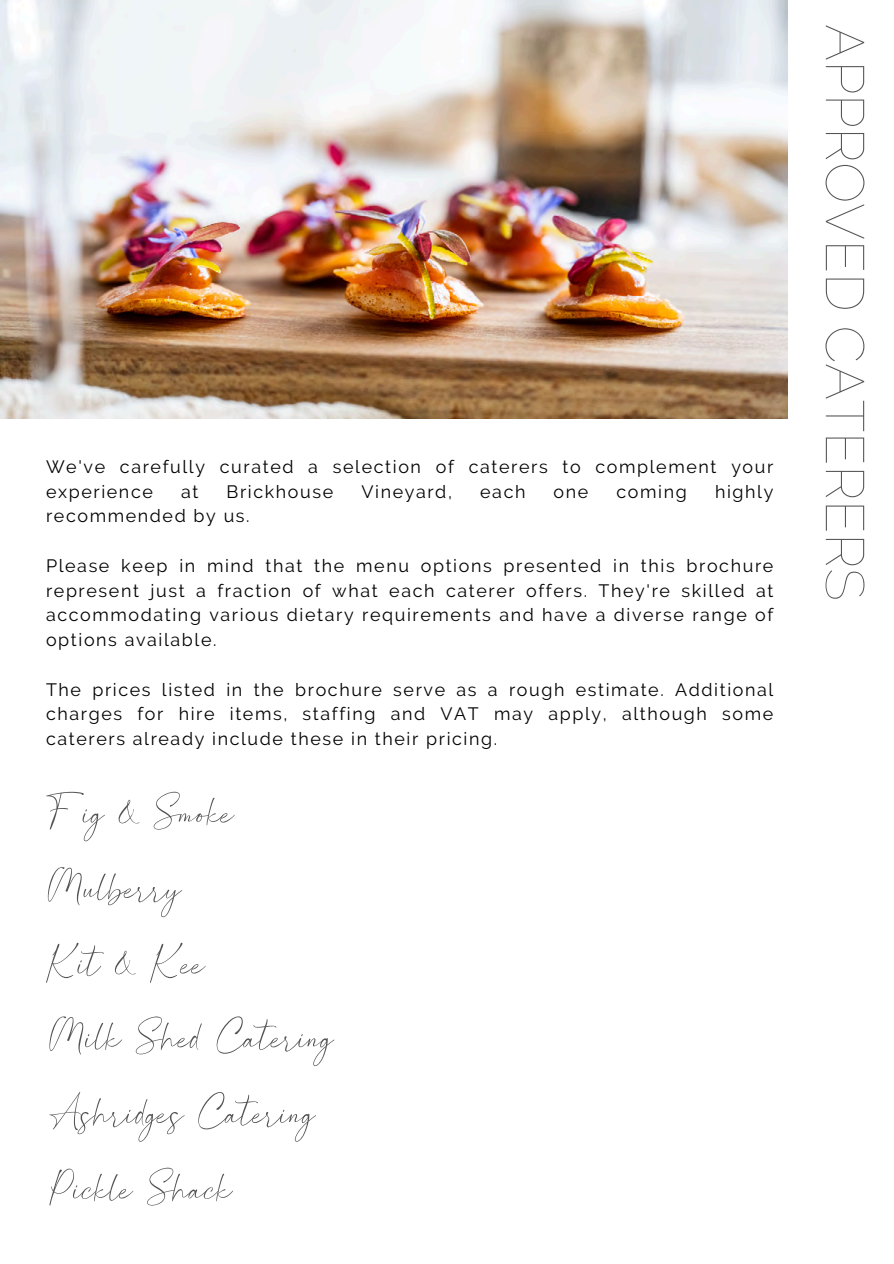
<style>
.page{position:relative;width:894px;height:1264px;background:#fff}
.page>*{position:absolute;margin:0;border:0;box-sizing:border-box;transform-origin:0 0}
.t1{font:56.85px "Southland";color:#545454}
.t2{font:100 54px "Raleway";color:#545454}
.t3{font:17.85px/24.8px "Raleway";letter-spacing:.09em;color:#000;text-align:justify}
</style>
<div class="page">
<img style="left:0;top:0;width:786px;height:418px">
<p class="t3" style="left:46px;top:454px;width:728px">We've carefully curated a selection of caterers to complement your experience</p>
<p class="t3" style="left:181px;top:479px;width:19px">at</p>
<p class="t3" style="left:226px;top:479px;width:108px">Brickhouse</p>
<p class="t3" style="left:361px;top:479px;width:92px">Vineyard,</p>
<p class="t3" style="left:480px;top:479px;width:47px">each</p>
<p class="t3" style="left:553px;top:479px;width:36px">one</p>
<p class="t3" style="left:616px;top:479px;width:72px">coming</p>
<p class="t3" style="left:714px;top:479px;width:60px">highly</p>
<p class="t3" style="left:46px;top:503px;width:205px">recommended by us.</p>
<p class="t3" style="left:46px;top:553px;width:728px">Please keep in mind that the menu options presented in this brochure represent just a fraction of what each caterer offers. They're skilled at accommodating various dietary requirements and have a diverse range of options available.</p>
<h2 class="t3" style="left:46px;top:677px;width:728px">The prices listed in the brochure serve as a rough estimate. Additional charges for hire items, staffing and VAT may apply, although some caterers already include these in their pricing.</h2>
<h1 class="t1" style="left:46px;top:784px;width:189px">Fig &amp; Smoke</h1>
<h2 class="t1" style="left:48px;top:859px;width:135px">Mulberry</h2>
<h2 class="t1" style="left:46px;top:935px;width:160px">Kit &amp; Kee</h2>
<h2 class="t1" style="left:49px;top:1008px;width:286px">Milk Shed Catering</h2>
<h2 class="t1" style="left:49px;top:1084px;width:267px">Ashridges Catering</h2>
<p class="t1" style="left:49px;top:1160px;width:184px">Pickle Shack</p>
<h2 class="t2" style="left:876px;top:24px;width:578px;rotate:90deg">APPROVED CATERERS</h2>
</div>
